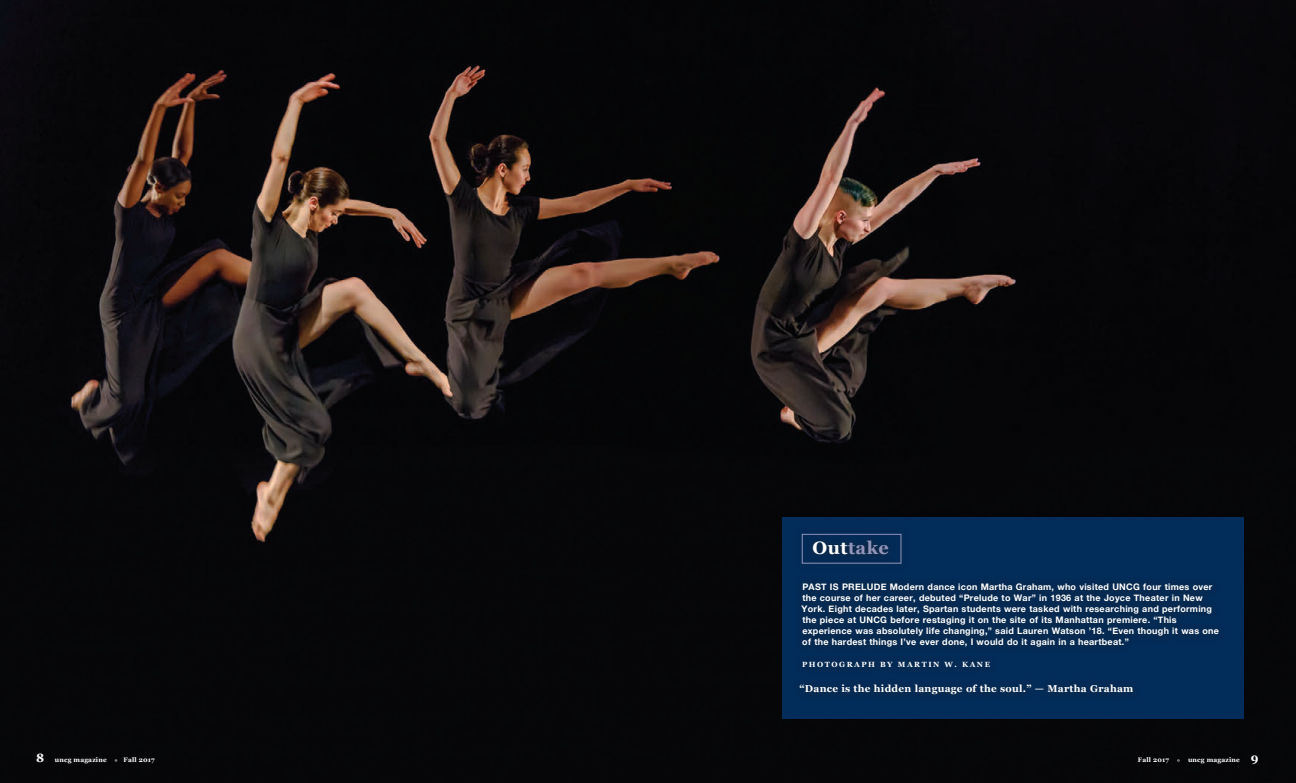
<style>
.page{position:relative;width:1296px;height:783px;background:#fff}
.page>*{position:absolute;margin:0;border:0;box-sizing:border-box;transform-origin:0 0}
.dept_head_georgia{font:700 18px "Georgia";letter-spacing:.025em;color:#9294ba}
.t1{font:700 12px "Georgia";color:#fff}
.subhead{font:700 10px "Georgia";letter-spacing:.025em;color:#fff}
.cutlines{font:700 9px/11px "Helvetica Neue";letter-spacing:.03em;color:#fff}
.dept_head_Georgia{font:700 7.5px "Georgia";letter-spacing:.2em;color:#fff}
.t2{font:700 6.5px "Georgia";letter-spacing:.025em;color:#fff}
.s1{color:#fff}
.s2{font-size:12px}
</style>
<div class="page">
<img style="left:0;top:0;width:1296px;height:783px">
<div style="left:31px;top:749px;width:129px;height:20px;background:#060709"></div>
<div style="left:782px;top:517px;width:462px;height:202px;background:#022c59"></div>
<div style="left:794px;top:526px;width:115px;height:46px;background:#231f20;opacity:.75"></div>
<div style="left:802px;top:534px;width:99px;height:29px;border:1px solid #9294ba"></div>
<div style="left:805px;top:533px;width:91px;height:29px;background:#052a52"></div>
<div style="left:792px;top:576px;width:434px;height:126px;background:#052a52"></div>
<p class="t1" style="left:36px;top:749px;width:10px">8</p>
<p class="t2" style="left:55px;top:755px;width:101px">uncg magazine ° Fall 2017</p>
<p class="dept_head_georgia" style="left:813px;top:534px;width:78px"><span class="s1">Out</span>take</p>
<p class="cutlines" style="left:802px;top:582px;width:419px">PAST IS PRELUDE Modern dance icon Martha Graham, who visited UNCG four times over the course of her career, debuted “Prelude to War” in 1936 at the Joyce Theater in New York. Eight decades later, Spartan students were tasked with researching and performing the piece at UNCG before restaging it on the site of its Manhattan premiere. “This experience was absolutely life changing,” said Lauren Watson ’18. “Even though it was one of the hardest things I’ve ever done, I would do it again in a heartbeat.”</p>
<p class="dept_head_Georgia" style="left:802px;top:659px;width:189px">PHOTOGRAPH BY MARTIN W. KANE</p>
<p class="subhead" style="left:799px;top:681px;width:335px">“Dance is the hidden language of the soul.” — Martha Graham</p>
<p class="t2" style="left:1138px;top:755px;width:122px">Fall 2017 ° uncg magazine <span class="s2">9</span></p>
</div>
